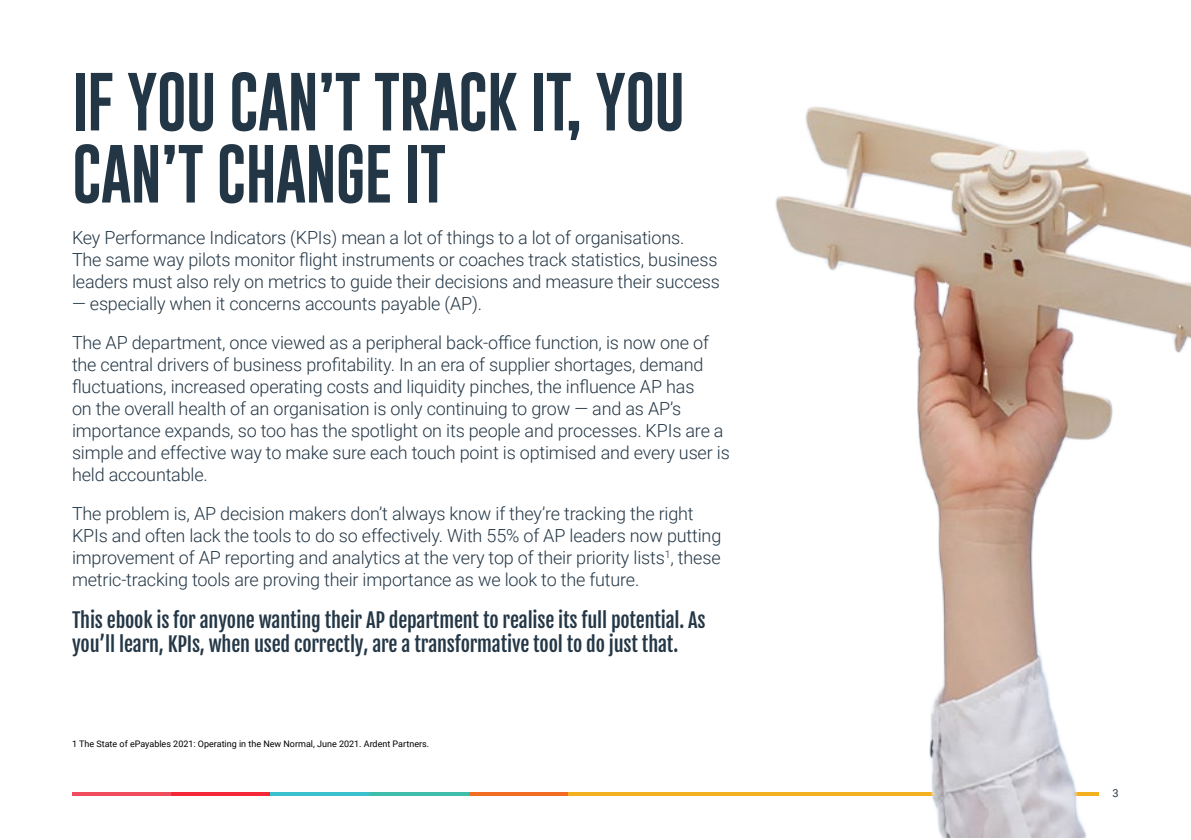
<style>
.page{position:relative;width:1191px;height:840px;background:#fff}
.page>*{position:absolute;margin:0;border:0;box-sizing:border-box;transform-origin:0 0}
.t1{font:60px/72px "Gobold";letter-spacing:-.02em;color:#233645}
.t2{font:20px/24px "Fjalla One";letter-spacing:-.01em;color:#243746}
.t3{font:300 18px/22px "Roboto";letter-spacing:-.01em;color:#243746}
.t4{font:11px "Roboto";color:#243746}
.t5{font:9px "Roboto";color:#000}
</style>
<div class="page">
<svg style="left:72px;top:792px;width:99px;height:3px"></svg>
<svg style="left:171px;top:792px;width:99px;height:3px"></svg>
<svg style="left:270px;top:792px;width:100px;height:3px"></svg>
<svg style="left:370px;top:792px;width:99px;height:3px"></svg>
<svg style="left:469px;top:792px;width:99px;height:3px"></svg>
<svg style="left:568px;top:792px;width:200px;height:3px"></svg>
<img style="left:768px;top:106px;width:423px;height:731px">
<h1 class="t1" style="left:72px;top:66px;width:614px">IF YOU CAN’T TRACK IT, YOU<br>CAN’T CHANGE IT</h1>
<p class="t3" style="left:72px;top:226px;width:649px">Key Performance Indicators (KPIs) mean a lot of things to a lot of organisations.<br>The same way pilots monitor flight instruments or coaches track statistics, business leaders must also rely on metrics to guide their decisions and measure their success</p>
<p class="t3" style="left:72px;top:283px;width:638px;line-height:39px">— especially when it concerns accounts payable (AP).<br>The AP department, once viewed as a peripheral back-office function, is now one of</p>
<p class="t3" style="left:72px;top:353px;width:659px">the central drivers of business profitability. In an era of supplier shortages, demand fluctuations, increased operating costs and liquidity pinches, the influence AP has<br>on the overall health of an organisation is only continuing to grow — and as AP’s importance expands, so too has the spotlight on its people and processes. KPIs are a simple and effective way to make sure each touch point is optimised and every user is held accountable.</p>
<p class="t3" style="left:72px;top:502px;width:651px">The problem is, AP decision makers don’t always know if they’re tracking the right KPIs and often lack the tools to do so effectively. With 55% of AP leaders now putting improvement of AP reporting and analytics at the very top of their priority lists<sup>1</sup>, these metric-tracking tools are proving their importance as we look to the future.</p>
<p class="t2" style="left:72px;top:607px;width:635px">This ebook is for anyone wanting their AP department to realise its full potential. As you’ll learn, KPIs, when used correctly, are a transformative tool to do just that.</p>
<p class="t5" style="left:72px;top:737px;width:359px">1 The State of ePayables 2021: Operating in the New Normal, June 2021. Ardent Partners.</p>
<p class="t4" style="left:1112px;top:784px;width:8px">3</p>
</div>
